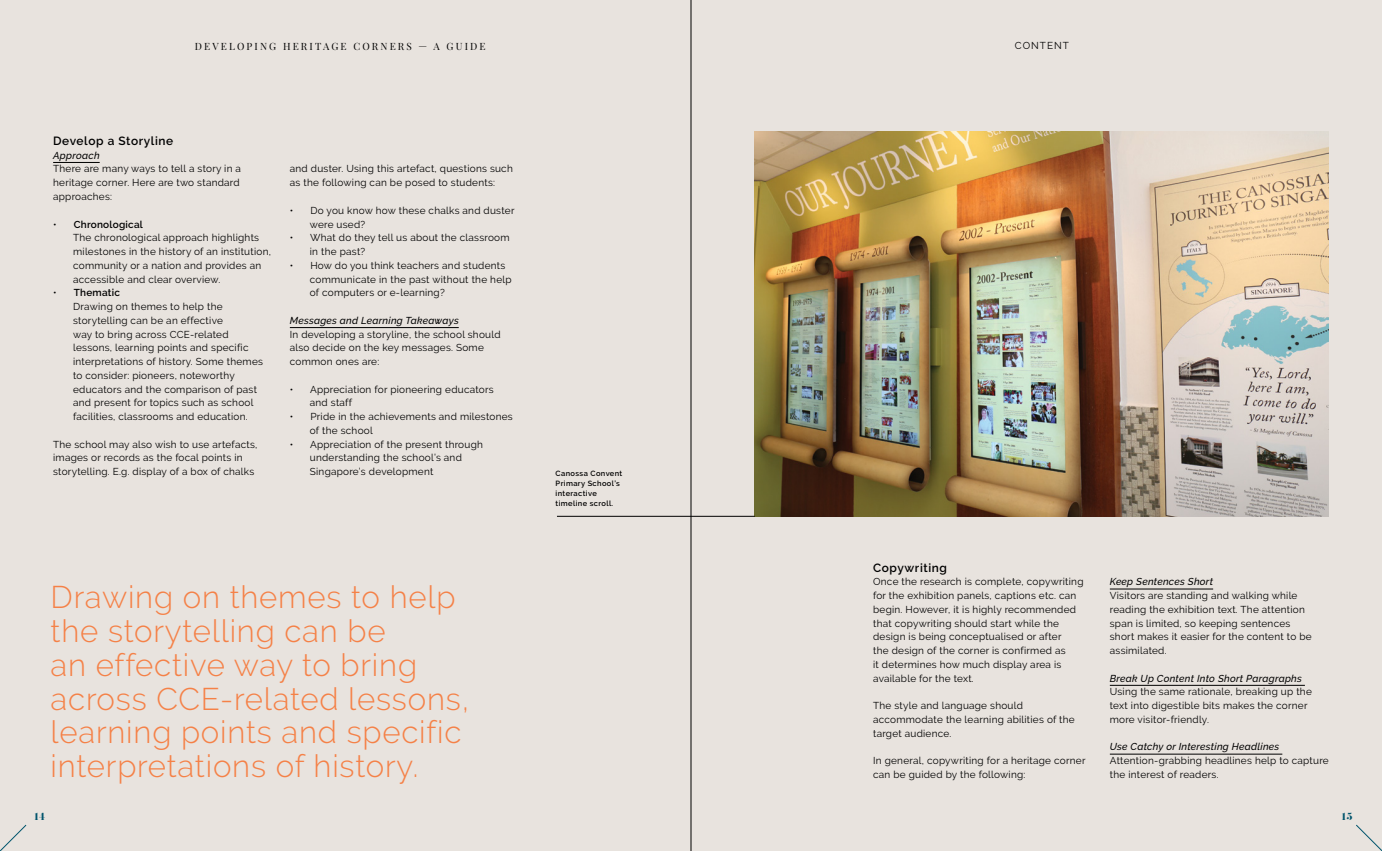
<style>
.page{position:relative;width:1382px;height:851px;background:#fff}
.page>*{position:absolute;margin:0;border:0;box-sizing:border-box;transform-origin:0 0}
.t1{font:300 31.25px/33.8px "Raleway";letter-spacing:.025em;color:#f58147}
.t2{font:600 11.88px "Raleway";letter-spacing:.05em;color:#000}
.t3{font:10px/13.8px "Raleway";letter-spacing:.025em;color:#000}
.t4{font:italic 500 10px "Raleway";letter-spacing:.025em;color:#000}
.t5{font:10px "Playfair Display";letter-spacing:.215em;color:#000}
.t6{font:10px "Raleway";letter-spacing:.1em;color:#000}
.t7{font:10px "Pistilli";color:#00546c}
.t8{font:600 7.5px/10px "Raleway";letter-spacing:.05em;color:#000}
.s1{font-weight:600}
</style>
<div class="page">
<div style="left:0;top:0;width:1382px;height:850px;background:#e8e3de"></div>
<svg style="left:0;top:824px;width:27px;height:26px"></svg>
<svg style="left:1356px;top:824px;width:26px;height:26px"></svg>
<hr style="left:53px;top:162px;width:47px;height:1px;background:#000">
<hr style="left:290px;top:327px;width:169px;height:1px;background:#000">
<hr style="left:1110px;top:588px;width:103px;height:1px;background:#000">
<hr style="left:1110px;top:685px;width:195px;height:1px;background:#000">
<hr style="left:1110px;top:753px;width:172px;height:1px;background:#000">
<img style="left:755px;top:131px;width:574px;height:385px">
<hr style="left:557px;top:516px;width:198px;height:1px;background:#000">
<hr style="left:691px;top:0;width:1px;height:850px;background:#000">
<p class="t5" style="left:195px;top:40px;width:292px">DEVELOPING HERITAGE CORNERS — A GUIDE</p>
<p class="t6" style="left:1015px;top:40px;width:53px">Content</p>
<p class="t2" style="left:53px;top:134px;width:122px">Develop a Storyline</p>
<p class="t4" style="left:53px;top:149px;width:48px">Approach</p>
<p class="t3" style="left:53px;top:162px;width:189px">There are many ways to tell a story in a heritage corner. Here are two standard approaches:</p>
<p class="t3" style="left:73px;top:217px;width:199px;text-indent:-20px">• <span class="s1">Chronological<br></span>The chronological approach highlights milestones in the history of an institution, community or a nation and provides an accessible and clear overview.</p>
<p class="t3" style="left:73px;top:286px;width:191px;text-indent:-20px">• <span class="s1">Thematic<br></span>Drawing on themes to help the storytelling can be an effective<br>way to bring across CCE-related lessons, learning points and specific interpretations of history. Some themes to consider: pioneers, noteworthy educators and the comparison of past and present for topics such as school facilities, classrooms and education.</p>
<p class="t3" style="left:53px;top:437px;width:206px">The school may also wish to use artefacts, images or records as the focal points in storytelling. E.g. display of a box of chalks</p>
<p class="t3" style="left:290px;top:162px;width:224px">and duster. Using this artefact, questions such as the following can be posed to students:</p>
<p class="t3" style="left:310px;top:203px;width:206px;text-indent:-20px">• Do you know how these chalks and duster were used?</p>
<p class="t3" style="left:310px;top:231px;width:201px;text-indent:-20px">• What do they tell us about the classroom in the past?</p>
<p class="t3" style="left:310px;top:258px;width:203px;text-indent:-20px">• How do you think teachers and students communicate in the past without the help of computers or e-learning?</p>
<p class="t4" style="left:290px;top:314px;width:170px">Messages and Learning Takeaways</p>
<p class="t3" style="left:290px;top:327px;width:212px">I n developing a storyline, the school should also decide on the key messages. Some common ones are:</p>
<p class="t3" style="left:310px;top:382px;width:185px;text-indent:-20px">• Appreciation for pioneering educators and staff</p>
<p class="t3" style="left:310px;top:409px;width:204px;text-indent:-20px">• Pride in the achievements and milestones of the school</p>
<p class="t3" style="left:310px;top:437px;width:175px;text-indent:-20px">• Appreciation of the present through understanding the school’s and<br>Singapore’s development</p>
<h1 class="t1" style="left:51px;top:580px;width:420px">Drawing on themes to help the storytelling can be<br>an effective way to bring across CCE-related lessons, learning points and specific interpretations of history.</h1>
<p class="t8" style="left:556px;top:468px;width:68px">Canossa Convent<br>Primary School’s interactive timeline scroll.</p>
<p class="t2" style="left:873px;top:560px;width:75px">Copywriting</p>
<p class="t3" style="left:873px;top:574px;width:212px">Once the research is complete, copywriting for the exhibition panels, captions etc. can begin. However, it is highly recommended that copywriting should start while the design is being conceptualised or after<br>the design of the corner is confirmed as<br>it determines how much display area is available for the text.</p>
<p class="t3" style="left:873px;top:698px;width:203px">The style and language should accommodate the learning abilities of the target audience.</p>
<p class="t3" style="left:873px;top:753px;width:214px">I n general, copywriting for a heritage corner can be guided by the following:</p>
<p class="t4" style="left:1110px;top:576px;width:105px">Keep Sentences Short</p>
<p class="t3" style="left:1110px;top:588px;width:203px">Visitors are standing and walking while reading the exhibition text. The attention span is limited, so keeping sentences short makes it easier for the content to be assimilated.</p>
<p class="t4" style="left:1110px;top:672px;width:194px">Break Up Content Into Short Paragraphs</p>
<p class="t3" style="left:1110px;top:684px;width:204px">Using the same rationale, breaking up the text into digestible bits makes the corner more visitor-friendly.</p>
<p class="t4" style="left:1110px;top:741px;width:171px">Use Catchy or Interesting Headlines</p>
<p class="t3" style="left:1110px;top:753px;width:220px">Attention-grabbing headlines help to capture the interest of readers.</p>
<p class="t7" style="left:33px;top:809px;width:14px">14</p>
<p class="t7" style="left:1341px;top:809px;width:14px">15</p>
</div>
